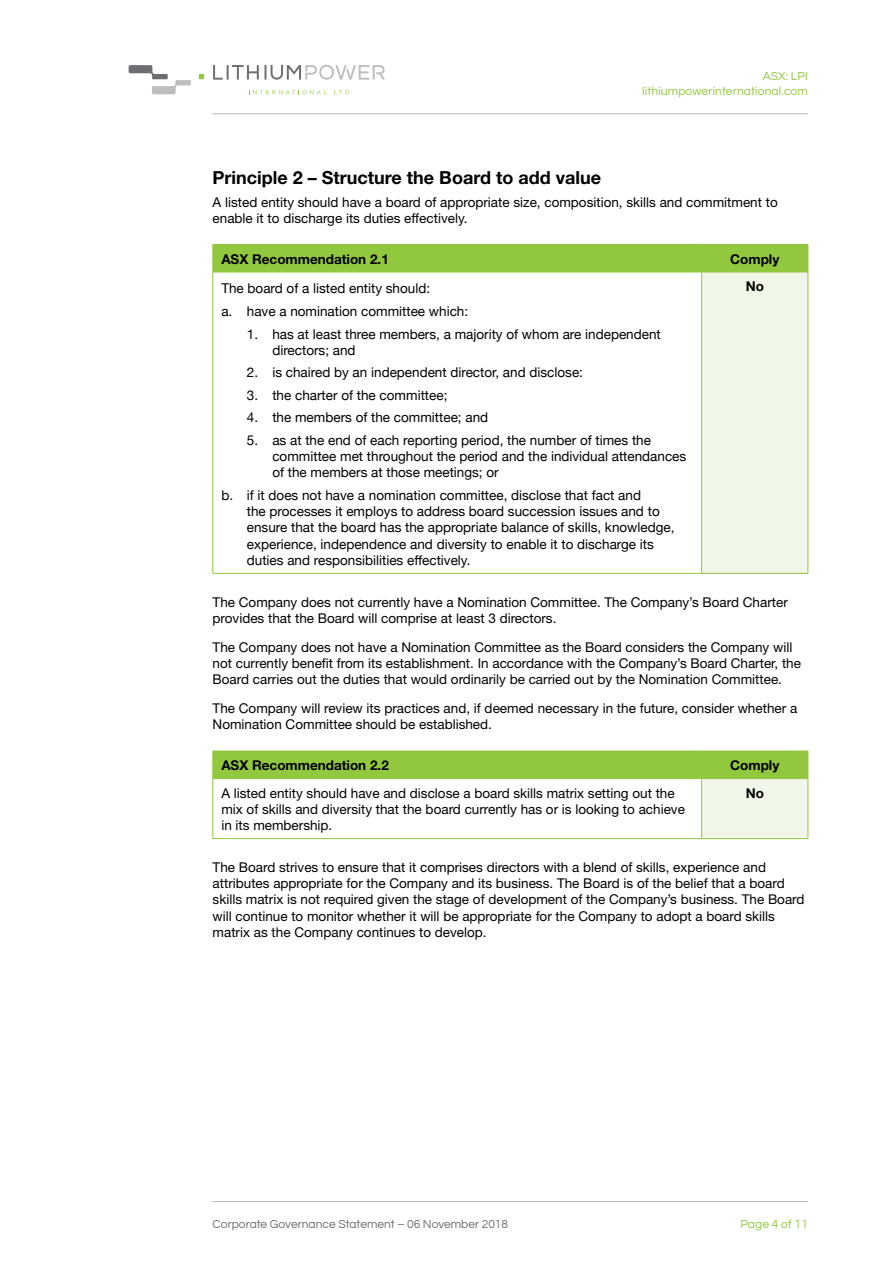
<style>
.page{position:relative;width:893px;height:1263px;background:#fff}
.page>*{position:absolute;margin:0;border:0;box-sizing:border-box;transform-origin:0 0}
.t1{font:700 18px "Helvetica Neue";color:#000}
.t2{font:13.5px/16.2px "Helvetica Neue";color:#000}
.t3{font:13.5px/16.2px "Helvetica Neue";color:#000}
.t4{font:700 13.5px "Helvetica Neue";color:#000}
.t5{font:12px/14.4px "Questrial";letter-spacing:.01em;color:#92c83e;text-align:right}
.t6{font:12px "Questrial";color:#6d6e71}
</style>
<div class="page">
<svg style="left:199px;top:74px;width:5px;height:5px"></svg>
<svg style="left:129px;top:65px;width:62px;height:29px"></svg>
<svg style="left:249px;top:90px;width:78px;height:4px"></svg>
<svg style="left:334px;top:90px;width:15px;height:4px"></svg>
<svg style="left:213px;top:65px;width:46px;height:15px"></svg>
<svg style="left:265px;top:65px;width:120px;height:15px"></svg>
<hr style="left:213px;top:113px;width:595px;height:1px;background:#b6b8ba">
<hr style="left:213px;top:1201px;width:595px;height:1px;background:#b6b8ba">
<div style="left:702px;top:272px;width:106px;height:301px;background:#f1f7e8"></div>
<hr style="left:702px;top:573px;width:106px;height:1px;background:#92c83e">
<div style="left:213px;top:244px;width:596px;height:28px;background:#92c83e"></div>
<hr style="left:702px;top:272px;width:106px;height:1px;background:#92c83e">
<hr style="left:808px;top:272px;width:1px;height:301px;background:#92c83e">
<hr style="left:213px;top:272px;width:489px;height:1px;background:#92c83e">
<hr style="left:213px;top:272px;width:1px;height:301px;background:#92c83e">
<hr style="left:701px;top:272px;width:1px;height:301px;background:#92c83e">
<hr style="left:213px;top:573px;width:489px;height:1px;background:#92c83e">
<div style="left:702px;top:778px;width:106px;height:61px;background:#f1f7e8"></div>
<hr style="left:213px;top:779px;width:1px;height:59px;background:#92c83e">
<hr style="left:701px;top:779px;width:1px;height:59px;background:#92c83e">
<hr style="left:808px;top:779px;width:1px;height:59px;background:#92c83e">
<hr style="left:213px;top:838px;width:489px;height:1px;background:#92c83e">
<hr style="left:702px;top:838px;width:106px;height:1px;background:#92c83e">
<hr style="left:213px;top:778px;width:489px;height:1px;background:#92c83e">
<div style="left:213px;top:751px;width:596px;height:27px;background:#92c83e"></div>
<hr style="left:702px;top:778px;width:106px;height:1px;background:#92c83e">
<p class="t5" style="left:642px;top:69px;width:167px">ASX: LPI lithiumpowerinternational.com</p>
<h1 class="t1" style="left:213px;top:167px;width:390px">Principle 2 – Structure the Board to add value</h1>
<p class="t2" style="left:213px;top:194px;width:567px">A listed entity should have a board of appropriate size, composition, skills and commitment to enable it to discharge its duties effectively.</p>
<p class="t4" style="left:221px;top:250px;width:169px">ASX Recommendation 2.1</p>
<p class="t4" style="left:730px;top:250px;width:51px">Comply</p>
<p class="t3" style="left:221px;top:278px;width:248px;line-height:22.5px">The board of a listed entity should:<br>a. have a nomination committee which:</p>
<p class="t3" style="left:272px;top:326px;width:390px;text-indent:-26px">1. has at least three members, a majority of whom are independent directors; and</p>
<p class="t3" style="left:247px;top:365px;width:338px">2. is chaired by an independent director, and disclose:</p>
<p class="t3" style="left:247px;top:388px;width:202px">3. the charter of the committee;</p>
<p class="t3" style="left:247px;top:410px;width:243px">4. the members of the committee; and</p>
<p class="t3" style="left:272px;top:433px;width:415px;text-indent:-26px">5. as at the end of each reporting period, the number of times the committee met throughout the period and the individual attendances of the members at those meetings; or</p>
<p class="t3" style="left:247px;top:488px;width:429px;text-indent:-26px">b. if it does not have a nomination committee, disclose that fact and<br>the processes it employs to address board succession issues and to ensure that the board has the appropriate balance of skills, knowledge, experience, independence and diversity to enable it to discharge its duties and responsibilities effectively.</p>
<p class="t4" style="left:746px;top:278px;width:20px">No</p>
<p class="t2" style="left:213px;top:594px;width:577px">The Company does not currently have a Nomination Committee. The Company’s Board Charter provides that the Board will comprise at least 3 directors.</p>
<p class="t2" style="left:213px;top:639px;width:590px">The Company does not have a Nomination Committee as the Board considers the Company will not currently benefit from its establishment. In accordance with the Company’s Board Charter, the<br>Board carries out the duties that would ordinarily be carried out by the Nomination Committee.</p>
<p class="t2" style="left:213px;top:700px;width:586px">The Company will review its practices and, if deemed necessary in the future, consider whether a<br>Nomination Committee should be established.</p>
<p class="t4" style="left:221px;top:757px;width:169px">ASX Recommendation 2.2</p>
<p class="t4" style="left:730px;top:757px;width:51px">Comply</p>
<p class="t2" style="left:221px;top:785px;width:465px">A listed entity should have and disclose a board skills matrix setting out the mix of skills and diversity that the board currently has or is looking to achieve in its membership.</p>
<p class="t4" style="left:746px;top:784px;width:20px">No</p>
<p class="t2" style="left:213px;top:859px;width:593px">The Board strives to ensure that it comprises directors with a blend of skills, experience and attributes appropriate for the Company and its business. The Board is of the belief that a board skills matrix is not required given the stage of development of the Company’s business. The Board will continue to monitor whether it will be appropriate for the Company to adopt a board skills matrix as the Company continues to develop.</p>
<p class="t6" style="left:213px;top:1218px;width:297px">Corporate Governance Statement – 06 November 2018</p>
<p class="t5" style="left:740px;top:1217px;width:69px">Page 4 of 11</p>
</div>
